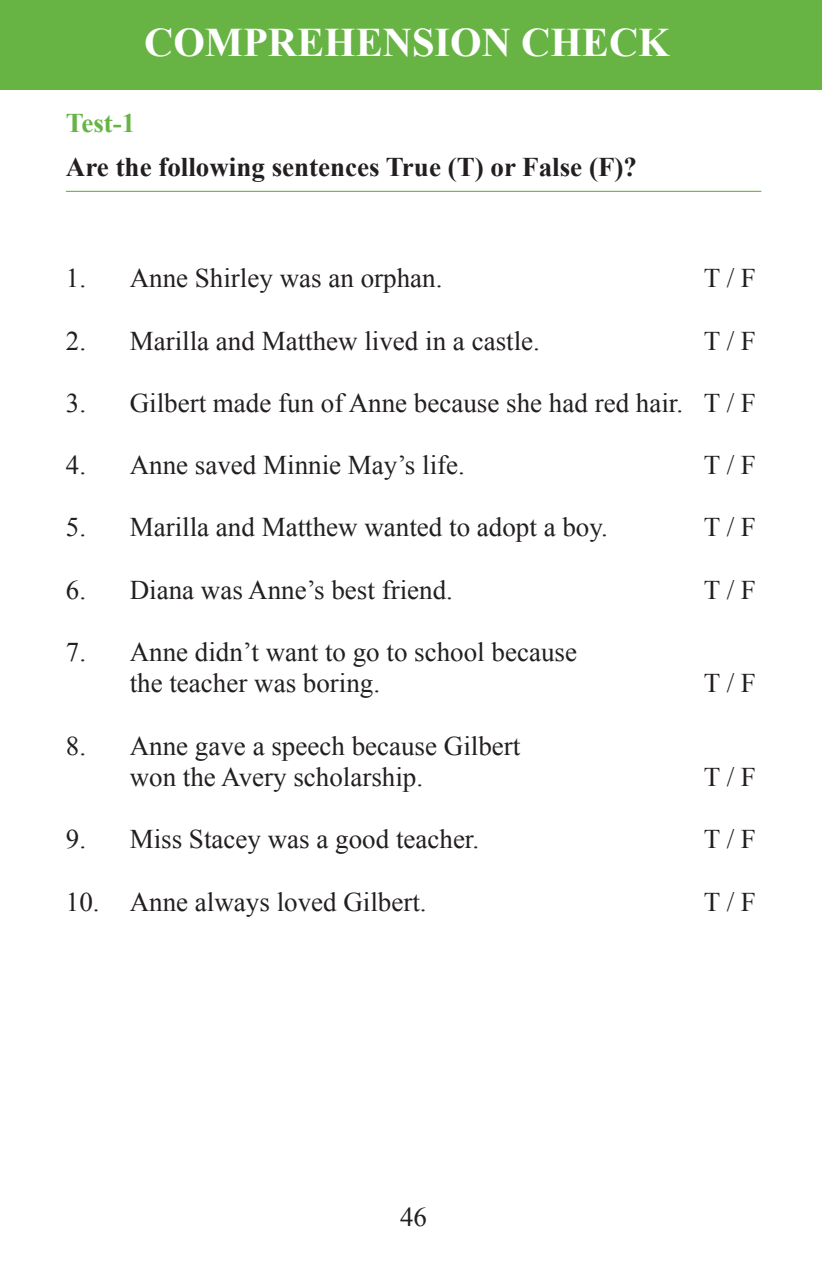
<style>
.page{position:relative;width:823px;height:1263px;background:#fff}
.page>*{position:absolute;margin:0;border:0;box-sizing:border-box;transform-origin:0 0}
.t1{font:700 40.5px "Times New Roman";color:#fff}
.t2{font:27px/31.5px "Times New Roman";color:#231f20}
.t3{font:700 27px "Times New Roman";color:#231f20}
.t4{font:700 27px "Times New Roman";color:#67b445}
</style>
<div class="page">
<div style="left:0;top:1px;width:821px;height:89px;background:#67b445"></div>
<hr style="left:66px;top:191px;width:695px;height:1px;background:#67b445">
<h1 class="t1" style="left:144px;top:20px;width:527px">COMPREHENSION CHECK</h1>
<p class="t4" style="left:66px;top:108px;width:71px">Test-1</p>
<p class="t3" style="left:66px;top:152px;width:572px">Are the following sentences True (T) or False (F)?</p>
<p class="t2" style="left:66px;top:262px;width:378px">1. Anne Shirley was an orphan.</p>
<p class="t2" style="left:704px;top:262px;width:54px">T / F</p>
<p class="t2" style="left:66px;top:325px;width:475px">2. Marilla and Matthew lived in a castle.</p>
<p class="t2" style="left:704px;top:325px;width:54px">T / F</p>
<p class="t2" style="left:66px;top:387px;width:691px">3. Gilbert made fun of Anne because she had red hair. T / F</p>
<p class="t2" style="left:66px;top:449px;width:400px">4. Anne saved Minnie May’s life.</p>
<p class="t2" style="left:704px;top:449px;width:54px">T / F</p>
<p class="t2" style="left:66px;top:511px;width:543px">5. Marilla and Matthew wanted to adopt a boy.</p>
<p class="t2" style="left:704px;top:511px;width:54px">T / F</p>
<p class="t2" style="left:66px;top:574px;width:388px">6. Diana was Anne’s best friend.</p>
<p class="t2" style="left:704px;top:574px;width:54px">T / F</p>
<p class="t2" style="left:130px;top:636px;width:449px;text-indent:-64px">7. Anne didn’t want to go to school because the teacher was boring.</p>
<p class="t2" style="left:130px;top:730px;width:392px;text-indent:-64px">8. Anne gave a speech because Gilbert won the Avery scholarship.</p>
<p class="t2" style="left:704px;top:667px;width:54px">T / F</p>
<p class="t2" style="left:704px;top:761px;width:54px">T / F</p>
<p class="t2" style="left:66px;top:823px;width:415px">9. Miss Stacey was a good teacher.</p>
<p class="t2" style="left:704px;top:823px;width:54px">T / F</p>
<p class="t2" style="left:66px;top:886px;width:362px">10. Anne always loved Gilbert.</p>
<p class="t2" style="left:704px;top:886px;width:54px">T / F</p>
<p class="t2" style="left:400px;top:1201px;width:28px">46</p>
</div>
